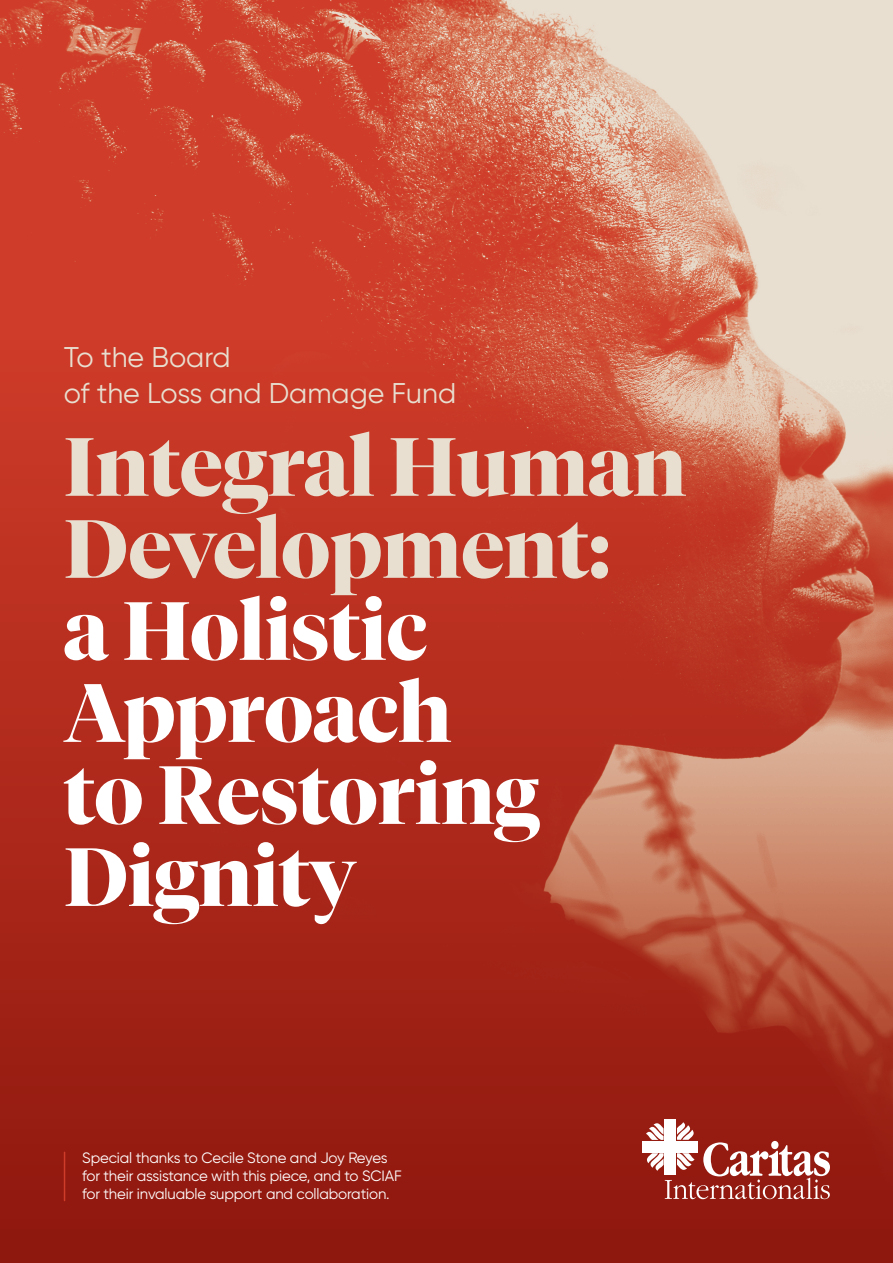
<style>
.page{position:relative;width:893px;height:1263px;background:#fff}
.page>*{position:absolute;margin:0;border:0;box-sizing:border-box;transform-origin:0 0}
.t1{font:700 82.05px/82.1px "Tiempos Fine";color:#fff}
.t2{font:700 82.05px/82.1px "Tiempos Fine";color:#e8dfd0}
.t3{font:28.5px/36px "Gilroy";color:#e8dfd0}
.t4{font:15px/18px "Gilroy";letter-spacing:-.01em;color:#fff}
</style>
<div class="page">
<img style="left:0;top:0;width:893px;height:1263px">
<div style="left:665px;top:1118px;width:11px;height:56px;background:#fff"></div>
<div style="left:642px;top:1141px;width:56px;height:11px;background:#fff"></div>
<svg style="left:645px;top:1121px;width:185px;height:78px"></svg>
<hr style="left:64px;top:1152px;width:1px;height:48px;background:#cf3c29">
<h2 class="t3" style="left:64px;top:339px;width:394px">To the Board<br>of the Loss and Damage Fund</h2>
<h1 class="t2" style="left:64px;top:426px;width:624px">Integral Human<br>Development:</h1>
<h1 class="t1" style="left:64px;top:590px;width:477px">a Holistic<br>Approach to Restoring<br>Dignity</h1>
<p class="t4" style="left:82px;top:1149px;width:321px">Special thanks to Cecile Stone and Joy Reyes for their assistance with this piece, and to SCIAF for their invaluable support and collaboration.</p>
</div>
